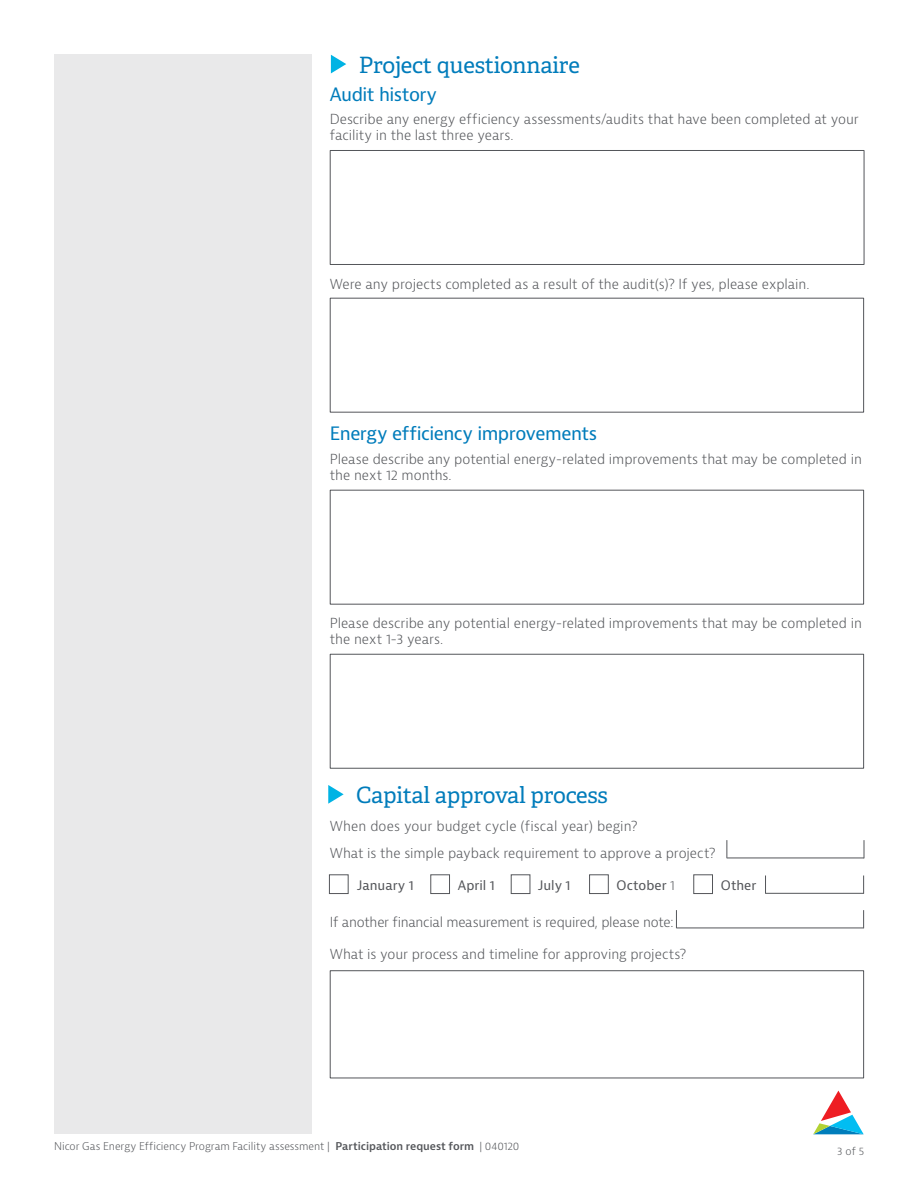
<style>
.page{position:relative;width:918px;height:1188px;background:#fff}
.page>*{position:absolute;margin:0;border:0;box-sizing:border-box;transform-origin:0 0}
.t1{font:22.5px "Adelle";letter-spacing:-.01em;color:#007cbb}
.t2{font:18px "Bernina Sans";letter-spacing:-.025em;color:#007cbb}
.t3{font:300 13.5px/16.2px "Bernina Sans";letter-spacing:-.005em;color:#54565a}
.t4{font:12.75px "Bernina Sans";color:#54565a}
.t5{font:300 10.5px "Bernina Sans";letter-spacing:-.005em;color:#54565a}
.s1{font-weight:300}
.s2{font-weight:600}
</style>
<div class="page">
<div style="left:54px;top:54px;width:258px;height:1080px;background:#e9e9ea"></div>
<hr style="left:677px;top:928px;width:187px;height:1px;background:#54565a">
<svg style="left:676px;top:910px;width:1px;height:18px"></svg>
<svg style="left:863px;top:910px;width:1px;height:18px"></svg>
<div style="left:330px;top:490px;width:534px;height:115px;border:1px solid #54565a"></div>
<div style="left:330px;top:654px;width:534px;height:115px;border:1px solid #54565a"></div>
<div style="left:330px;top:970px;width:534px;height:108px;border:1px solid #54565a"></div>
<hr style="left:766px;top:893px;width:98px;height:1px;background:#54565a">
<svg style="left:765px;top:875px;width:1px;height:19px"></svg>
<svg style="left:863px;top:876px;width:1px;height:18px"></svg>
<hr style="left:727px;top:858px;width:137px;height:1px;background:#54565a">
<svg style="left:727px;top:840px;width:1px;height:18px"></svg>
<svg style="left:864px;top:840px;width:1px;height:18px"></svg>
<div style="left:329px;top:874px;width:20px;height:20px;border:1px solid #54565a"></div>
<div style="left:430px;top:874px;width:20px;height:20px;border:1px solid #54565a"></div>
<div style="left:511px;top:874px;width:19px;height:20px;border:1px solid #54565a"></div>
<div style="left:589px;top:874px;width:20px;height:20px;border:1px solid #54565a"></div>
<div style="left:693px;top:874px;width:20px;height:20px;border:1px solid #54565a"></div>
<svg style="left:328px;top:785px;width:16px;height:19px"></svg>
<div style="left:330px;top:150px;width:534px;height:115px;border:1px solid #54565a"></div>
<svg style="left:331px;top:55px;width:15px;height:18px"></svg>
<div style="left:330px;top:298px;width:534px;height:115px;border:1px solid #54565a"></div>
<svg style="left:813px;top:1091px;width:51px;height:43px"></svg>
<h1 class="t1" style="left:359px;top:51px;width:223px">Project questionnaire</h1>
<h2 class="t2" style="left:330px;top:83px;width:109px">Audit history</h2>
<p class="t3" style="left:330px;top:111px;width:531px">Describe any energy efficiency assessments/audits that have been completed at your facility in the last three years.</p>
<p class="t3" style="left:330px;top:276px;width:481px">Were any projects completed as a result of the audit(s)? If yes, please explain.</p>
<h2 class="t2" style="left:330px;top:422px;width:269px">Energy efficiency improvements</h2>
<p class="t3" style="left:330px;top:451px;width:534px">Please describe any potential energy-related improvements that may be completed in the next 12 months.</p>
<p class="t3" style="left:330px;top:615px;width:534px">Please describe any potential energy-related improvements that may be completed in the next 1-3 years.</p>
<h1 class="t1" style="left:356px;top:781px;width:253px">Capital approval process</h1>
<p class="t3" style="left:330px;top:819px;width:309px">When does your budget cycle (fiscal year) begin?</p>
<p class="t3" style="left:330px;top:846px;width:387px">What is the simple payback requirement to approve a project?</p>
<p class="t4" style="left:357px;top:877px;width:58px">January 1</p>
<p class="t4" style="left:458px;top:877px;width:38px">April 1</p>
<p class="t4" style="left:538px;top:877px;width:34px">July 1</p>
<p class="t4" style="left:617px;top:877px;width:60px">October <span class="s1">1</span></p>
<p class="t4" style="left:721px;top:877px;width:37px">Other</p>
<p class="t3" style="left:330px;top:914px;width:345px">If another financial measurement is required, please note:</p>
<p class="t3" style="left:330px;top:946px;width:358px">What is your process and timeline for approving projects?</p>
<p class="t5" style="left:54px;top:1139px;width:467px">Nicor Gas Energy Efficiency Program Facility assessment | <span class="s2">Participation request form</span> | 040120</p>
<p class="t5" style="left:837px;top:1145px;width:28px">3 of 5</p>
</div>
